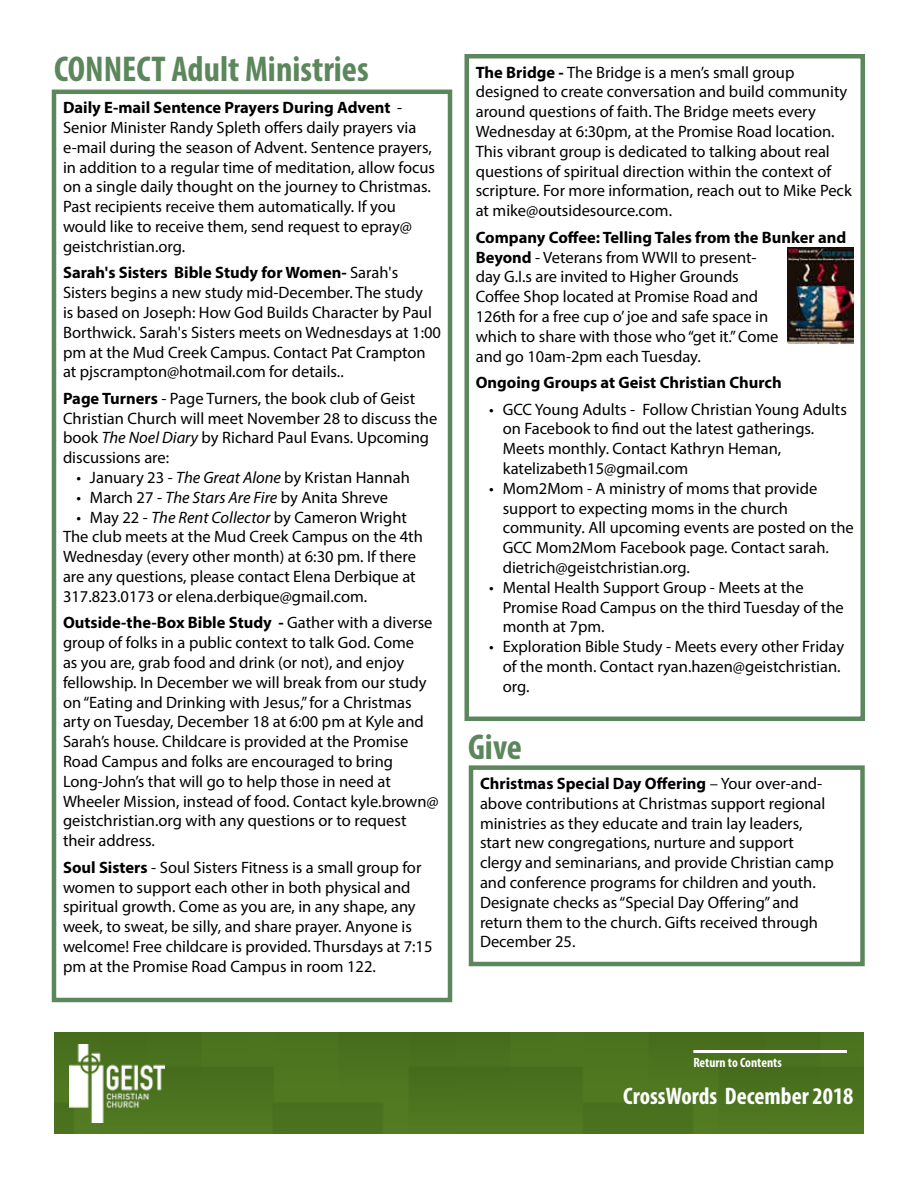
<style>
.page{position:relative;width:918px;height:1188px;background:#fff}
.page>*{position:absolute;margin:0;border:0;box-sizing:border-box;transform-origin:0 0}
.t1{font:700 condensed 36px "Myriad Pro";color:#5c875c}
.t2{font:700 condensed 24px "Myriad Pro";color:#fff}
.t3{font:16.5px/19.8px "Myriad Pro";color:#000}
.t4{font:700 16.5px "Myriad Pro";color:#000}
.t5{font:700 condensed 13.5px "Myriad Pro";color:#fff}
.s1{font-weight:700}
.s2{font-style:italic}
</style>
<div class="page">
<div style="left:54px;top:1033px;width:810px;height:101px;background:#4b731f"></div>
<img style="left:69px;top:1044px;width:95px;height:78px">
<div style="left:52px;top:90px;width:400px;height:912px;border:4px solid #5c875c"></div>
<div style="left:464px;top:54px;width:401px;height:667px;border:4px solid #5c875c"></div>
<img style="left:788px;top:248px;width:65px;height:95px">
<div style="left:469px;top:765px;width:396px;height:201px;border:4px solid #5c875c"></div>
<hr style="left:693px;top:1050px;width:154px;height:3px;background:#fff">
<h1 class="t1" style="left:54px;top:47px;width:316px">CONNECT Adult Ministries</h1>
<p class="t3" style="left:63px;top:97px;width:374px"><span class="s1">Daily E-mail Sentence Prayers During Advent</span> - Senior Minister Randy Spleth offers daily prayers via e-mail during the season of Advent. Sentence prayers, in addition to a regular time of meditation, allow focus on a single daily thought on the journey to Christmas.<br>Past recipients receive them automatically. If you would like to receive them, send request to epray@ geistchristian.org.</p>
<p class="t3" style="left:63px;top:263px;width:380px"><span class="s1">Sarah's Sisters Bible Study for Women-</span> Sarah's Sisters begins a new study mid-December. The study<br>is based on Joseph: How God Builds Character by Paul Borthwick. Sarah's Sisters meets on Wednesdays at 1:00 pm at the Mud Creek Campus. Contact Pat Crampton at pjscrampton@hotmail.com for details..</p>
<p class="t3" style="left:63px;top:388px;width:376px"><span class="s1">Page Turners</span> - Page Turners, the book club of Geist Christian Church will meet November 28 to discuss the book <span class="s2">The Noel Diary</span> by Richard Paul Evans. Upcoming discussions are:</p>
<p class="t3" style="left:76px;top:467px;width:335px">• January 23 - <span class="s2">The Great Alone</span> by Kristan Hannah</p>
<p class="t3" style="left:76px;top:487px;width:313px">• March 27 - <span class="s2">The Stars Are Fire</span> by Anita Shreve</p>
<p class="t3" style="left:63px;top:507px;width:361px;text-indent:13px">• May 22 - <span class="s2">The Rent Collector</span> by Cameron Wright The club meets at the Mud Creek Campus on the 4th Wednesday (every other month) at 6:30 pm. If there are any questions, please contact Elena Derbique at 317.823.0173 or elena.derbique@gmail.com.</p>
<p class="t3" style="left:63px;top:613px;width:377px"><span class="s1">Outside-the-Box Bible Study -</span> Gather with a diverse group of folks in a public context to talk God. Come<br>as you are, grab food and drink (or not), and enjoy fellowship. In December we will break from our study on “Eating and Drinking with Jesus,” for a Christmas arty on Tuesday, December 18 at 6:00 pm at Kyle and Sarah’s house. Childcare is provided at the Promise Road Campus and folks are encouraged to bring Long-John’s that will go to help those in need at Wheeler Mission, instead of food. Contact kyle.brown@ geistchristian.org with any questions or to request their address.</p>
<p class="t3" style="left:63px;top:857px;width:371px"><span class="s1">Soul Sisters</span> - Soul Sisters Fitness is a small group for women to support each other in both physical and spiritual growth. Come as you are, in any shape, any week, to sweat, be silly, and share prayer. Anyone is welcome! Free childcare is provided. Thursdays at 7:15 pm at the Promise Road Campus in room 122.</p>
<p class="t3" style="left:476px;top:62px;width:378px"><span class="s1">The Bridge -</span> The Bridge is a men’s small group designed to create conversation and build community around questions of faith. The Bridge meets every Wednesday at 6:30pm, at the Promise Road location.<br>This vibrant group is dedicated to talking about real questions of spiritual direction within the context of scripture. For more information, reach out to Mike Peck at mike@outsidesource.com.</p>
<p class="t3" style="left:476px;top:227px;width:372px"><span class="s1">Company Coffee: Telling Tales from the Bunker and Beyond</span> - Veterans from WWII to present-<br>day G.I.s are invited to Higher Grounds<br>Coffee Shop located at Promise Road and<br>126th for a free cup o’ joe and safe space in<br>which to share with those who “get it.” Come<br>and go 10am-2pm each Tuesday.</p>
<p class="t4" style="left:476px;top:372px;width:307px">Ongoing Groups at Geist Christian Church</p>
<p class="t3" style="left:503px;top:399px;width:346px;text-indent:-13px">• GCC Young Adults - Follow Christian Young Adults on Facebook to find out the latest gatherings.<br>Meets monthly. Contact Kathryn Heman, katelizabeth15@gmail.com</p>
<p class="t3" style="left:503px;top:478px;width:353px;text-indent:-13px">• Mom2Mom - A ministry of moms that provide support to expecting moms in the church community. All upcoming events are posted on the GCC Mom2Mom Facebook page. Contact sarah. dietrich@geistchristian.org.</p>
<p class="t3" style="left:503px;top:577px;width:343px;text-indent:-13px">• Mental Health Support Group - Meets at the<br>Promise Road Campus on the third Tuesday of the month at 7pm.</p>
<p class="t3" style="left:503px;top:637px;width:343px;text-indent:-13px">• Exploration Bible Study - Meets every other Friday of the month. Contact ryan.hazen@geistchristian. org.</p>
<h1 class="t1" style="left:468px;top:725px;width:55px">Give</h1>
<p class="t3" style="left:480px;top:773px;width:355px"><span class="s1">Christmas Special Day Offering</span> – Your over-and&shy;above contributions at Christmas support regional ministries as they educate and train lay leaders, start new congregations, nurture and support clergy and seminarians, and provide Christian camp and conference programs for children and youth.<br>Designate checks as “Special Day Offering” and return them to the church. Gifts received through December 25.</p>
<p class="t5" style="left:693px;top:1054px;width:90px">Return to Contents</p>
<h2 class="t2" style="left:623px;top:1081px;width:232px">CrossWords December 2018</h2>
</div>
